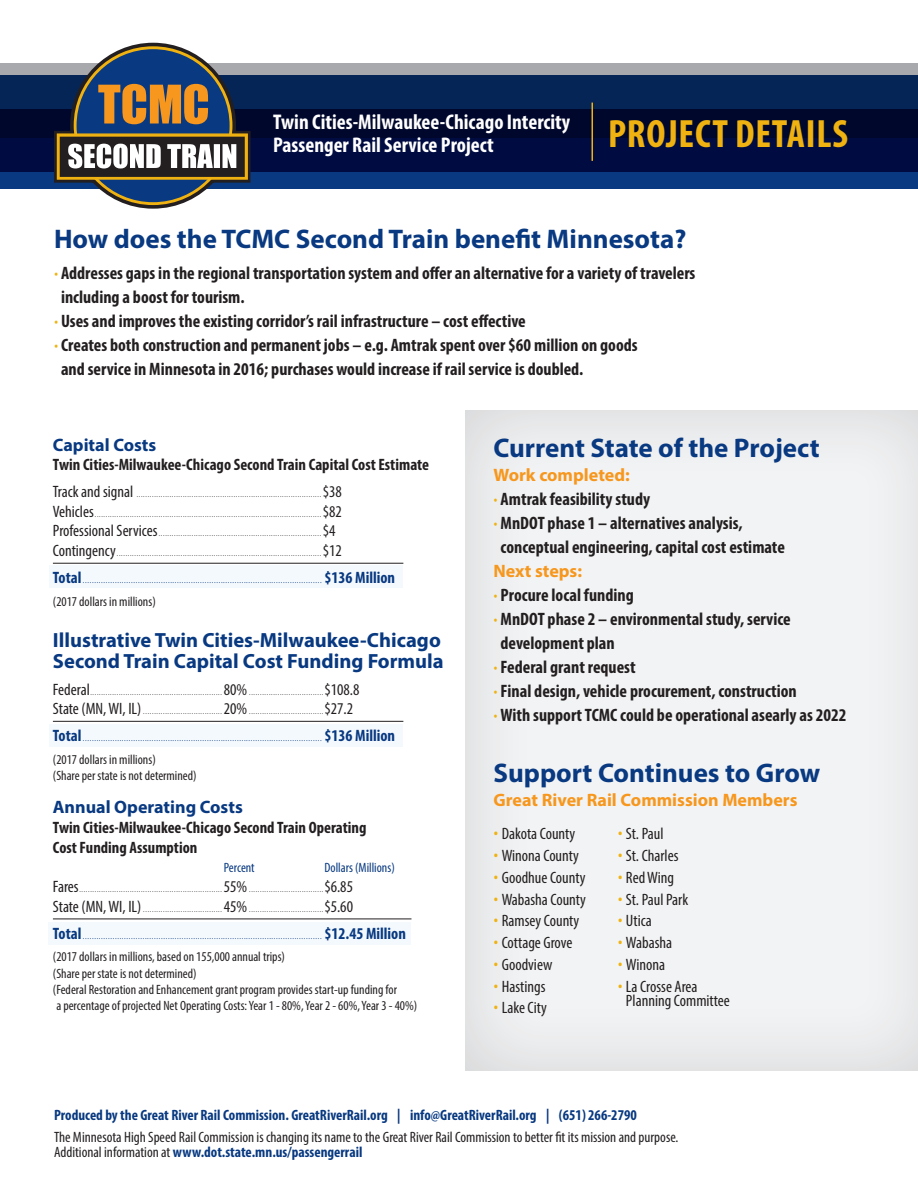
<style>
.page{position:relative;width:918px;height:1188px;background:#fff}
.page>*{position:absolute;margin:0;border:0;box-sizing:border-box;transform-origin:0 0}
.t1{font:700 condensed 39.6px "Myriad Pro";letter-spacing:.02em;color:#efb211}
.t2{font:700 27px "Myriad Pro";color:#083981}
.t3{font:700 condensed 21.3px/23px "Myriad Pro";color:#fff}
.t4{font:700 20.55px/21px "Myriad Pro";color:#083981}
.t5{font:700 condensed 18px "Myriad Pro";color:#231f20}
.t6{font:700 18px "Myriad Pro";color:#f7971d}
.t7{font:700 18px "Myriad Pro";color:#083981}
.t8{font:condensed 16.5px/21.8px "Myriad Pro";color:#231f20}
.t9{font:700 condensed 16.5px/19.8px "Myriad Pro";color:#231f20}
.t10{font:condensed 15px/15px "Myriad Pro";color:#231f20}
.t11{font:700 condensed 15px "Myriad Pro";color:#083981}
.t12{font:condensed 13.5px/16.2px "Myriad Pro";color:#231f20}
.t13{font:condensed 13.5px "Myriad Pro";color:#083981}
.t14{font:condensed 7.5px "Myriad Pro";color:#231f20}
.t15{font:7.5px "Myriad Pro";color:#083981}
.s1{color:#efb211}
.s2{font-size:16.5px}
.s3{font-weight:700;font-stretch:condensed;font-size:16.5px}
.s4{font-weight:700;font-size:21px;color:#efb211}
.s5{font-weight:700;color:#083981}
</style>
<div class="page">
<div style="left:464px;top:408px;width:454px;height:663px;background:#f2f3f4"></div>
<div style="left:49px;top:566px;width:354px;height:22px;background:#f4f9fd"></div>
<div style="left:49px;top:724px;width:354px;height:23px;background:#f4f9fd"></div>
<div style="left:49px;top:922px;width:362px;height:23px;background:#f4f9fd"></div>
<hr style="left:53px;top:563px;width:350px;height:1px;background:#231f20">
<hr style="left:53px;top:721px;width:350px;height:1px;background:#231f20">
<hr style="left:53px;top:919px;width:358px;height:1px;background:#231f20">
<div style="left:0;top:109px;width:918px;height:79px;background:#083981"></div>
<div style="left:0;top:75px;width:918px;height:96px;background:#000c41"></div>
<svg style="left:0;top:63px;width:918px;height:75px;fill:#052557"></svg>
<svg style="left:48px;top:42px;width:209px;height:167px"></svg>
<hr style="left:592px;top:103px;width:1px;height:58px;background:#efb211">
<h3 class="t3" style="left:273px;top:110px;width:299px">Twin Cities-Milwaukee-Chicago Intercity<br>Passenger Rail Service Project</h3>
<h1 class="t1" style="left:608px;top:110px;width:241px">PROJECT DETAILS</h1>
<h2 class="t2" style="left:54px;top:221px;width:634px">How does the TCMC Second Train benefit Minnesota?</h2>
<h3 class="t5" style="left:54px;top:262px;width:643px"><span class="s1">·</span> Addresses gaps in the regional transportation system and offer an alternative for a variety of travelers</h3>
<h3 class="t5" style="left:61px;top:286px;width:185px">including a boost for tourism.</h3>
<h3 class="t5" style="left:54px;top:310px;width:473px"><span class="s1">·</span> Uses and improves the existing corridor’s rail infrastructure – cost effective</h3>
<h3 class="t5" style="left:54px;top:334px;width:585px"><span class="s1">·</span> Creates both construction and permanent jobs – e.g. Amtrak spent over $60 million on goods</h3>
<h3 class="t5" style="left:61px;top:358px;width:524px">and service in Minnesota in 2016; purchases would increase if rail service is doubled.</h3>
<h3 class="t7" style="left:53px;top:433px;width:105px">Capital Costs</h3>
<h3 class="t9" style="left:53px;top:455px;width:378px">Twin Cities-Milwaukee-Chicago Second Train Capital Cost Estimate</h3>
<p class="t14" style="left:53px;top:490px;width:291px"><span class="s2">Track and signal</span> ....................................................................................<span class="s2">$38</span></p>
<p class="t14" style="left:53px;top:510px;width:291px"><span class="s2">Vehicles</span>.......................................................................................................<span class="s2">$82</span></p>
<p class="t14" style="left:53px;top:529px;width:284px"><span class="s2">Professional Services</span>..........................................................................<span class="s2">$4</span></p>
<p class="t14" style="left:53px;top:549px;width:291px"><span class="s2">Contingency</span>.............................................................................................<span class="s2">$12</span></p>
<p class="t15" style="left:53px;top:576px;width:344px"><span class="s3">Total</span>........................................................................................................ <span class="s3">$136 Million</span></p>
<h3 class="t12" style="left:53px;top:593px;width:104px">(2017 dollars in millions)</h3>
<h3 class="t4" style="left:53px;top:629px;width:392px">Illustrative Twin Cities-Milwaukee-Chicago<br>Second Train Capital Cost Funding Formula</h3>
<p class="t14" style="left:53px;top:688px;width:308px"><span class="s2">Federal</span>............................................................ <span class="s2">80%</span>..................................<span class="s2">$108.8</span></p>
<p class="t14" style="left:53px;top:707px;width:302px"><span class="s2">State (MN, WI, IL)</span>.................................... <span class="s2">20%</span>..................................<span class="s2">$27.2</span></p>
<p class="t15" style="left:53px;top:734px;width:344px"><span class="s3">Total</span>........................................................................................................ <span class="s3">$136 Million</span></p>
<h3 class="t12" style="left:53px;top:751px;width:145px">(2017 dollars in millions)<br>(Share per state is not determined)</h3>
<h3 class="t7" style="left:53px;top:795px;width:191px">Annual Operating Costs</h3>
<h3 class="t9" style="left:53px;top:817px;width:315px">Twin Cities-Milwaukee-Chicago Second Train Operating<br>Cost Funding Assumption</h3>
<h3 class="t13" style="left:224px;top:860px;width:32px">Percent</h3>
<h3 class="t13" style="left:324px;top:860px;width:72px">Dollars (Millions)</h3>
<p class="t14" style="left:53px;top:885px;width:302px"><span class="s2">Fares</span>................................................................. <span class="s2">55%</span>..................................<span class="s2">$6.85</span></p>
<p class="t14" style="left:53px;top:905px;width:302px"><span class="s2">State (MN, WI, IL)</span>.................................... <span class="s2">45%</span>..................................<span class="s2">$5.60</span></p>
<p class="t15" style="left:53px;top:931px;width:355px"><span class="s3">Total</span>........................................................................................................ <span class="s3">$12.45 Million</span></p>
<p class="t12" style="left:53px;top:949px;width:366px">(2017 dollars in millions, based on 155,000 annual trips)<br>(Share per state is not determined)<br>(Federal Restoration and Enhancement grant program provides start-up funding for<br>a percentage of projected Net Operating Costs: Year 1 - 80%, Year 2 - 60%, Year 3 - 40%)</p>
<h2 class="t2" style="left:494px;top:431px;width:328px">Current State of the Project</h2>
<h3 class="t6" style="left:494px;top:463px;width:138px">Work completed:</h3>
<h3 class="t5" style="left:494px;top:488px;width:158px"><span class="s1">·</span> Amtrak feasibility study</h3>
<h3 class="t5" style="left:494px;top:512px;width:251px"><span class="s1">·</span> MnDOT phase 1 – alternatives analysis,</h3>
<h3 class="t5" style="left:501px;top:536px;width:286px">conceptual engineering, capital cost estimate</h3>
<h3 class="t6" style="left:494px;top:559px;width:90px">Next steps:</h3>
<h3 class="t5" style="left:494px;top:584px;width:142px"><span class="s1">·</span> Procure local funding</h3>
<h3 class="t5" style="left:494px;top:608px;width:299px"><span class="s1">·</span> MnDOT phase 2 – environmental study, service</h3>
<h3 class="t5" style="left:501px;top:632px;width:116px">development plan</h3>
<h3 class="t5" style="left:494px;top:656px;width:144px"><span class="s1">·</span> Federal grant request</h3>
<h3 class="t5" style="left:494px;top:680px;width:305px"><span class="s1">·</span> Final design, vehicle procurement, construction</h3>
<h3 class="t5" style="left:494px;top:704px;width:354px"><span class="s1">·</span> With support TCMC could be operational asearly as 2022</h3>
<h2 class="t2" style="left:494px;top:755px;width:328px">Support Continues to Grow</h2>
<h3 class="t6" style="left:494px;top:788px;width:306px">Great River Rail Commission Members</h3>
<h3 class="t8" style="left:494px;top:823px;width:94px"><span class="s4">·</span> Dakota County<br><span class="s4">·</span> Winona County <span class="s4">·</span> Goodhue County <span class="s4">·</span> Wabasha County <span class="s4">·</span> Ramsey County <span class="s4">·</span> Cottage Grove<br><span class="s4">·</span> Goodview<br><span class="s4">·</span> Hastings<br><span class="s4">·</span> Lake City</h3>
<h3 class="t8" style="left:618px;top:823px;width:81px"><span class="s4">·</span> St. Paul<br><span class="s4">·</span> St. Charles<br><span class="s4">·</span> Red Wing<br><span class="s4">·</span> St. Paul Park<br><span class="s4">·</span> Utica<br><span class="s4">·</span> Wabasha<br><span class="s4">·</span> Winona<br><span class="s4">·</span> La Crosse Area</h3>
<h3 class="t8" style="left:626px;top:990px;width:105px">Planning Committee</h3>
<h3 class="t11" style="left:54px;top:1106px;width:584px">Produced by the Great River Rail Commission. GreatRiverRail.org | info@GreatRiverRail.org | (651) 266-2790</h3>
<h3 class="t10" style="left:54px;top:1130px;width:626px">The Minnesota High Speed Rail Commission is changing its name to the Great River Rail Commission to better fit its mission and purpose.<br>Additional information at <span class="s5">www.dot.state.mn.us/passengerrail</span></h3>
</div>
